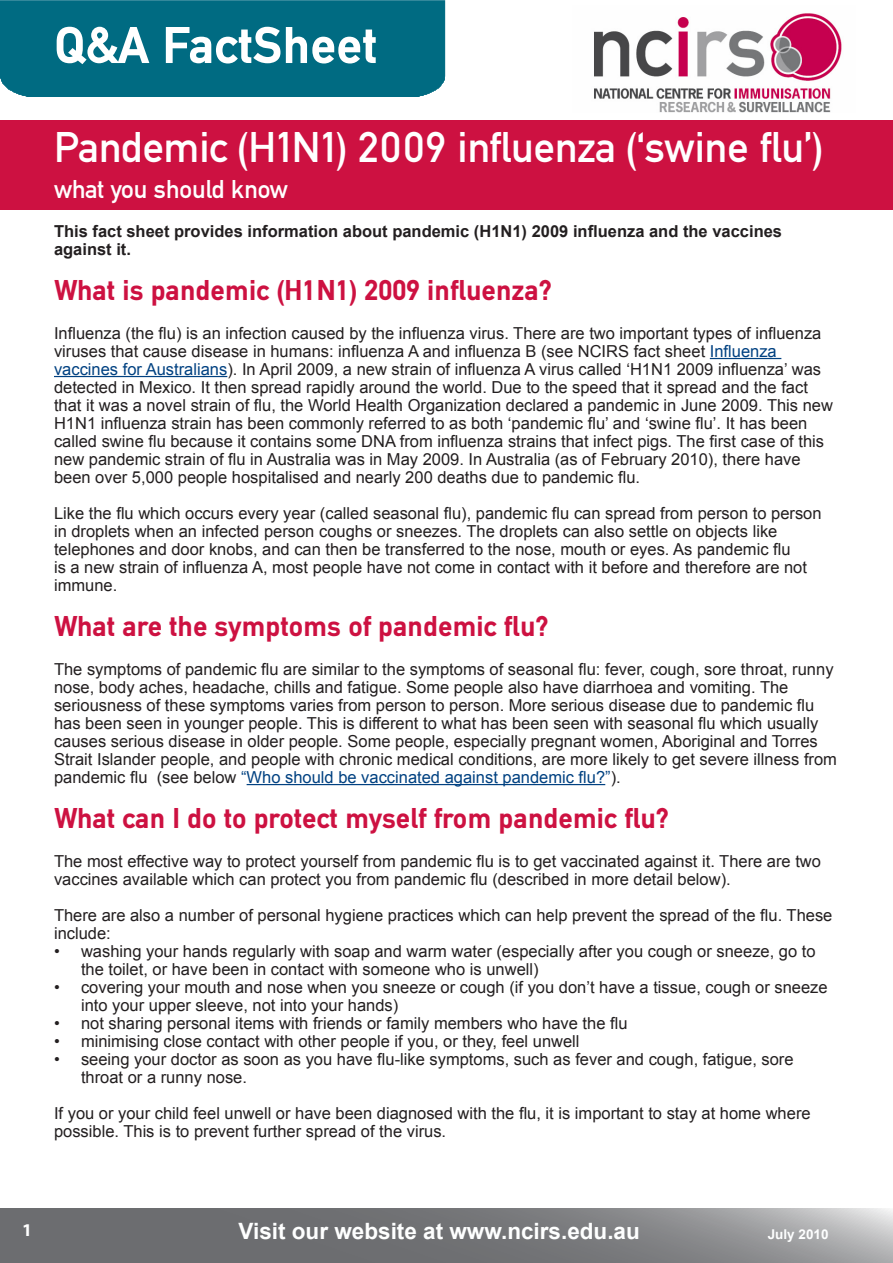
<style>
.page{position:relative;width:893px;height:1263px;background:#fff}
.page>*{position:absolute;margin:0;border:0;box-sizing:border-box;transform-origin:0 0}
.Address{font:700 54px "DIN Mittel EFOP";color:#fff}
.Address-2{font:45px "DIN Mittel EFOP";color:#fff}
.Company_Name{font:700 30px "DIN Mittel EFOP";color:#cd1141}
.Address-3{font:700 30px "DIN Mittel EFOP";color:#cd1141}
.Address-4{font:27px "DIN Mittel EFOP";color:#fff}
.Address-5{font:700 22.5px "Arial";color:#feffff}
.Address-6{font:700 18px "Myriad Pro";color:#fff}
.Address-7{font:16.5px/18px "Arial";color:#231f20}
.Address-8{font:700 16.5px/18px "Arial";color:#231f20}
.Address-9{font:700 13.5px "Arial";color:#feffff}
.s1{color:#014181}
</style>
<div class="page">
<svg style="left:0;top:1209px;width:893px;height:54px;background:#7d7e81"></svg>
<div style="left:0;top:0;width:445px;height:96px;background:#006b82"></div>
<div style="left:0;top:120px;width:893px;height:90px;background:#cd1141"></div>
<img style="left:594px;top:13px;width:248px;height:100px">
<hr style="left:710px;top:358px;width:71px;height:1px;background:#014181">
<hr style="left:54px;top:376px;width:173px;height:1px;background:#014181">
<hr style="left:247px;top:784px;width:358px;height:1px;background:#014181">
<p class="Address" style="left:54px;top:14px;width:325px">Q&amp;A FactSheet</p>
<p class="Address-2" style="left:54px;top:122px;width:769px">Pandemic (H1N1) 2009 influenza (‘swine flu’)</p>
<p class="Address-4" style="left:54px;top:174px;width:235px">what you should know</p>
<p class="Address-8" style="left:54px;top:222px;width:730px">This fact sheet provides information about pandemic (H1N1) 2009 influenza and the vaccines against it.</p>
<p class="Company_Name" style="left:54px;top:272px;width:500px">What is pandemic (H1N1) 2009 influenza?</p>
<p class="Address-7" style="left:54px;top:324px;width:780px">Influenza (the flu) is an infection caused by the influenza virus. There are two important types of influenza viruses that cause disease in humans: influenza A and influenza B (see NCIRS fact sheet <span class="s1">Influenza vaccines for Australians</span>). In April 2009, a new strain of influenza A virus called ‘H1N1 2009 influenza’ was detected in Mexico. It then spread rapidly around the world. Due to the speed that it spread and the fact that it was a novel strain of flu, the World Health Organization declared a pandemic in June 2009. This new H1N1 influenza strain has been commonly referred to as both ‘pandemic flu’ and ‘swine flu’. It has been called swine flu because it contains some DNA from influenza strains that infect pigs. The first case of this new pandemic strain of flu in Australia was in May 2009. In Australia (as of February 2010), there have been over 5,000 people hospitalised and nearly 200 deaths due to pandemic flu.</p>
<p class="Address-7" style="left:54px;top:504px;width:769px">Like the flu which occurs every year (called seasonal flu), pandemic flu can spread from person to person in droplets when an infected person coughs or sneezes. The droplets can also settle on objects like telephones and door knobs, and can then be transferred to the nose, mouth or eyes. As pandemic flu<br>is a new strain of influenza A, most people have not come in contact with it before and therefore are not immune.</p>
<p class="Address-3" style="left:54px;top:608px;width:496px">What are the symptoms of pandemic flu?</p>
<p class="Address-7" style="left:54px;top:660px;width:784px">The symptoms of pandemic flu are similar to the symptoms of seasonal flu: fever, cough, sore throat, runny nose, body aches, headache, chills and fatigue. Some people also have diarrhoea and vomiting. The seriousness of these symptoms varies from person to person. More serious disease due to pandemic flu has been seen in younger people. This is different to what has been seen with seasonal flu which usually causes serious disease in older people. Some people, especially pregnant women, Aboriginal and Torres Strait Islander people, and people with chronic medical conditions, are more likely to get severe illness from pandemic flu (see below <span class="s1">“Who should be vaccinated against pandemic flu?”</span>).</p>
<p class="Company_Name" style="left:54px;top:800px;width:617px">What can I do to protect myself from pandemic flu?</p>
<p class="Address-7" style="left:54px;top:852px;width:769px">The most effective way to protect yourself from pandemic flu is to get vaccinated against it. There are two vaccines available which can protect you from pandemic flu (described in more detail below).</p>
<p class="Address-7" style="left:54px;top:906px;width:780px">There are also a number of personal hygiene practices which can help prevent the spread of the flu. These include:</p>
<p class="Address-7" style="left:81px;top:942px;width:736px;text-indent:-27px">• washing your hands regularly with soap and warm water (especially after you cough or sneeze, go to the toilet, or have been in contact with someone who is unwell)</p>
<p class="Address-7" style="left:81px;top:978px;width:748px;text-indent:-27px">• covering your mouth and nose when you sneeze or cough (if you don’t have a tissue, cough or sneeze into your upper sleeve, not into your hands)</p>
<p class="Address-7" style="left:54px;top:1014px;width:575px">• not sharing personal items with friends or family members who have the flu</p>
<p class="Address-7" style="left:54px;top:1032px;width:527px">• minimising close contact with other people if you, or they, feel unwell</p>
<p class="Address-7" style="left:81px;top:1050px;width:714px;text-indent:-27px">• seeing your doctor as soon as you have flu-like symptoms, such as fever and cough, fatigue, sore throat or a runny nose.</p>
<p class="Address-7" style="left:54px;top:1104px;width:758px">If you or your child feel unwell or have been diagnosed with the flu, it is important to stay at home where possible. This is to prevent further spread of the virus.</p>
<p class="Address-6" style="left:22px;top:1218px;width:11px">1</p>
<p class="Address-5" style="left:238px;top:1216px;width:403px">Visit our website at www.ncirs.edu.au</p>
<p class="Address-9" style="left:768px;top:1225px;width:62px">July 2010</p>
</div>
